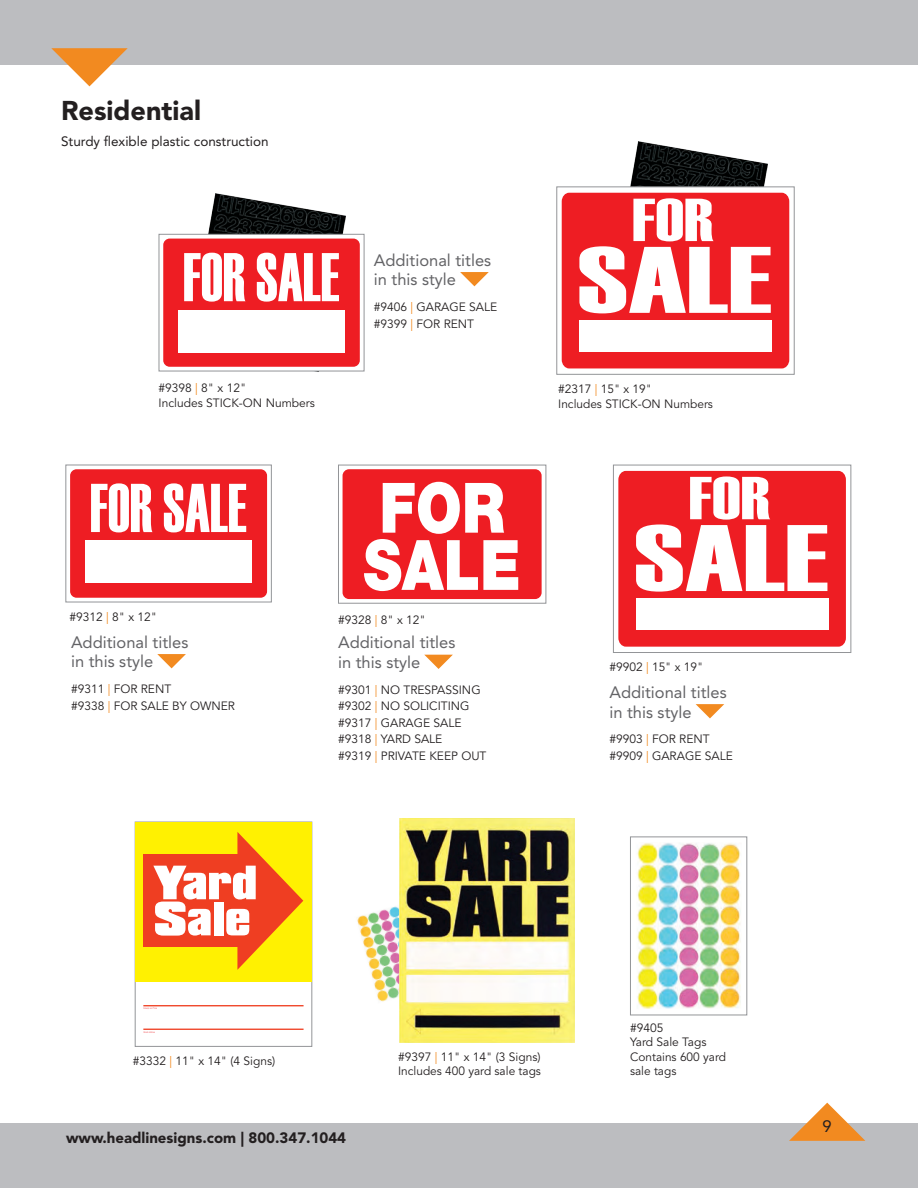
<style>
.page{position:relative;width:918px;height:1188px;background:#fff}
.page>*{position:absolute;margin:0;border:0;box-sizing:border-box;transform-origin:0 0}
.t1{font:900 27px "Avenir LT Std";color:#231f20}
.t2{font:16.5px "Avenir LT Std";color:#636366}
.t3{font:16.5px "Avenir LT Std";color:#231f20}
.t4{font:900 15px "Avenir LT Std";color:#231f20}
.t5{font:13.5px "Avenir LT Std";color:#231f20}
.t6{font:12px/14.4px "Avenir LT Std";color:#231f20}
.s1{color:#f28a20}
</style>
<div class="page">
<div style="left:0;top:0;width:918px;height:64px;background:#bcbdc0"></div>
<div style="left:0;top:1124px;width:918px;height:64px;background:#bcbdc0"></div>
<svg style="left:789px;top:1103px;width:76px;height:38px"></svg>
<svg style="left:51px;top:48px;width:77px;height:38px"></svg>
<img style="left:357px;top:899px;width:43px;height:109px">
<div style="left:135px;top:822px;width:177px;height:225px;background:#fff;border:1px solid #939598"></div>
<div style="left:135px;top:822px;width:177px;height:160px;background:#fff101"></div>
<div style="left:144px;top:855px;width:104px;height:92px;background:#ef3e22"></div>
<hr style="left:143px;top:1005px;width:161px;height:1px;background:#ef3e22">
<hr style="left:143px;top:1029px;width:161px;height:1px;background:#ef3e22">
<svg style="left:143px;top:1007px;width:14px;height:2px"></svg>
<svg style="left:143px;top:1031px;width:12px;height:2px"></svg>
<svg style="left:153px;top:832px;width:150px;height:138px"></svg>
<img style="left:400px;top:818px;width:175px;height:225px">
<img style="left:637px;top:843px;width:104px;height:166px">
<div style="left:630px;top:836px;width:117px;height:179px;border:1px solid #939598"></div>
<img style="left:630px;top:142px;width:138px;height:44px">
<svg style="left:556px;top:186px;width:239px;height:189px"></svg>
<svg style="left:562px;top:193px;width:227px;height:175px"></svg>
<div style="left:613px;top:465px;width:238px;height:188px;background:#fff;border:1px solid #939598"></div>
<svg style="left:618px;top:471px;width:228px;height:176px"></svg>
<div style="left:338px;top:465px;width:208px;height:139px;background:#fff;border:1px solid #939598"></div>
<div style="left:343px;top:469px;width:199px;height:130px;background:#ee1d23;border-radius:7px"></div>
<svg style="left:364px;top:482px;width:154px;height:109px"></svg>
<img style="left:189px;top:193px;width:157px;height:41px">
<div style="left:159px;top:234px;width:205px;height:137px;background:#fff;border:1px solid #939598"></div>
<div style="left:163px;top:239px;width:197px;height:128px;background:#ee1d23;border-radius:6px"></div>
<div style="left:178px;top:310px;width:167px;height:42px;background:#fff"></div>
<svg style="left:184px;top:253px;width:62px;height:49px"></svg>
<svg style="left:257px;top:253px;width:82px;height:49px"></svg>
<div style="left:65px;top:465px;width:207px;height:137px;background:#fff;border:1px solid #939598"></div>
<div style="left:70px;top:469px;width:197px;height:129px;background:#ee1d23;border-radius:6px"></div>
<div style="left:85px;top:541px;width:167px;height:42px;background:#fff"></div>
<svg style="left:91px;top:483px;width:62px;height:49px"></svg>
<svg style="left:164px;top:483px;width:82px;height:49px"></svg>
<svg style="left:460px;top:272px;width:29px;height:14px"></svg>
<svg style="left:157px;top:654px;width:29px;height:14px"></svg>
<svg style="left:696px;top:704px;width:28px;height:14px"></svg>
<svg style="left:424px;top:655px;width:29px;height:14px"></svg>
<p class="t1" style="left:61px;top:95px;width:142px">Residential</p>
<p class="t5" style="left:61px;top:133px;width:209px">Sturdy flexible plastic construction</p>
<p class="t6" style="left:159px;top:381px;width:89px">#9398 <span class="s1">|</span> 8" x 12"</p>
<p class="t6" style="left:159px;top:396px;width:158px">Includes STICK-ON Numbers</p>
<p class="t2" style="left:374px;top:250px;width:119px">Additional titles</p>
<p class="t2" style="left:374px;top:270px;width:84px">in this style</p>
<p class="t6" style="left:374px;top:300px;width:125px">#9406 <span class="s1">|</span> GARAGE SALE</p>
<p class="t6" style="left:374px;top:317px;width:102px">#9399 <span class="s1">|</span> FOR RENT</p>
<p class="t6" style="left:558px;top:382px;width:95px">#2317 <span class="s1">|</span> 15" x 19"</p>
<p class="t6" style="left:558px;top:397px;width:156px">Includes STICK-ON Numbers</p>
<p class="t6" style="left:70px;top:610px;width:89px">#9312 <span class="s1">|</span> 8" x 12"</p>
<p class="t6" style="left:338px;top:613px;width:89px">#9328 <span class="s1">|</span> 8" x 12"</p>
<p class="t2" style="left:71px;top:632px;width:119px">Additional titles</p>
<p class="t2" style="left:71px;top:652px;width:84px">in this style</p>
<p class="t2" style="left:338px;top:633px;width:119px">Additional titles</p>
<p class="t2" style="left:338px;top:653px;width:84px">in this style</p>
<p class="t6" style="left:609px;top:660px;width:95px">#9902 <span class="s1">|</span> 15" x 19"</p>
<p class="t6" style="left:71px;top:682px;width:102px">#9311 <span class="s1">|</span> FOR RENT</p>
<p class="t6" style="left:71px;top:699px;width:165px">#9338 <span class="s1">|</span> FOR SALE BY OWNER</p>
<p class="t6" style="left:338px;top:683px;width:144px">#9301 <span class="s1">|</span> NO TRESPASSING</p>
<p class="t6" style="left:338px;top:699px;width:133px">#9302 <span class="s1">|</span> NO SOLICITING</p>
<p class="t6" style="left:338px;top:716px;width:125px">#9317 <span class="s1">|</span> GARAGE SALE</p>
<p class="t6" style="left:338px;top:732px;width:106px">#9318 <span class="s1">|</span> YARD SALE</p>
<p class="t6" style="left:338px;top:749px;width:150px">#9319 <span class="s1">|</span> PRIVATE KEEP OUT</p>
<p class="t2" style="left:609px;top:682px;width:119px">Additional titles</p>
<p class="t2" style="left:609px;top:702px;width:84px">in this style</p>
<p class="t6" style="left:609px;top:732px;width:102px">#9903 <span class="s1">|</span> FOR RENT</p>
<p class="t6" style="left:609px;top:749px;width:125px">#9909 <span class="s1">|</span> GARAGE SALE</p>
<p class="t6" style="left:133px;top:1054px;width:144px">#3332 <span class="s1">|</span> 11" x 14" (4 Signs)</p>
<p class="t6" style="left:398px;top:1050px;width:144px">#9397 <span class="s1">|</span> 11" x 14" (3 Signs)</p>
<p class="t6" style="left:398px;top:1064px;width:144px">Includes 400 yard sale tags</p>
<p class="t4" style="left:66px;top:1129px;width:282px">www.headlinesigns.com | 800.347.1044</p>
<p class="t6" style="left:630px;top:1021px;width:35px">#9405</p>
<p class="t6" style="left:630px;top:1035px;width:78px">Yard Sale Tags</p>
<p class="t6" style="left:630px;top:1050px;width:97px">Contains 600 yard sale tags</p>
<p class="t3" style="left:823px;top:1117px;width:11px">9</p>
</div>
